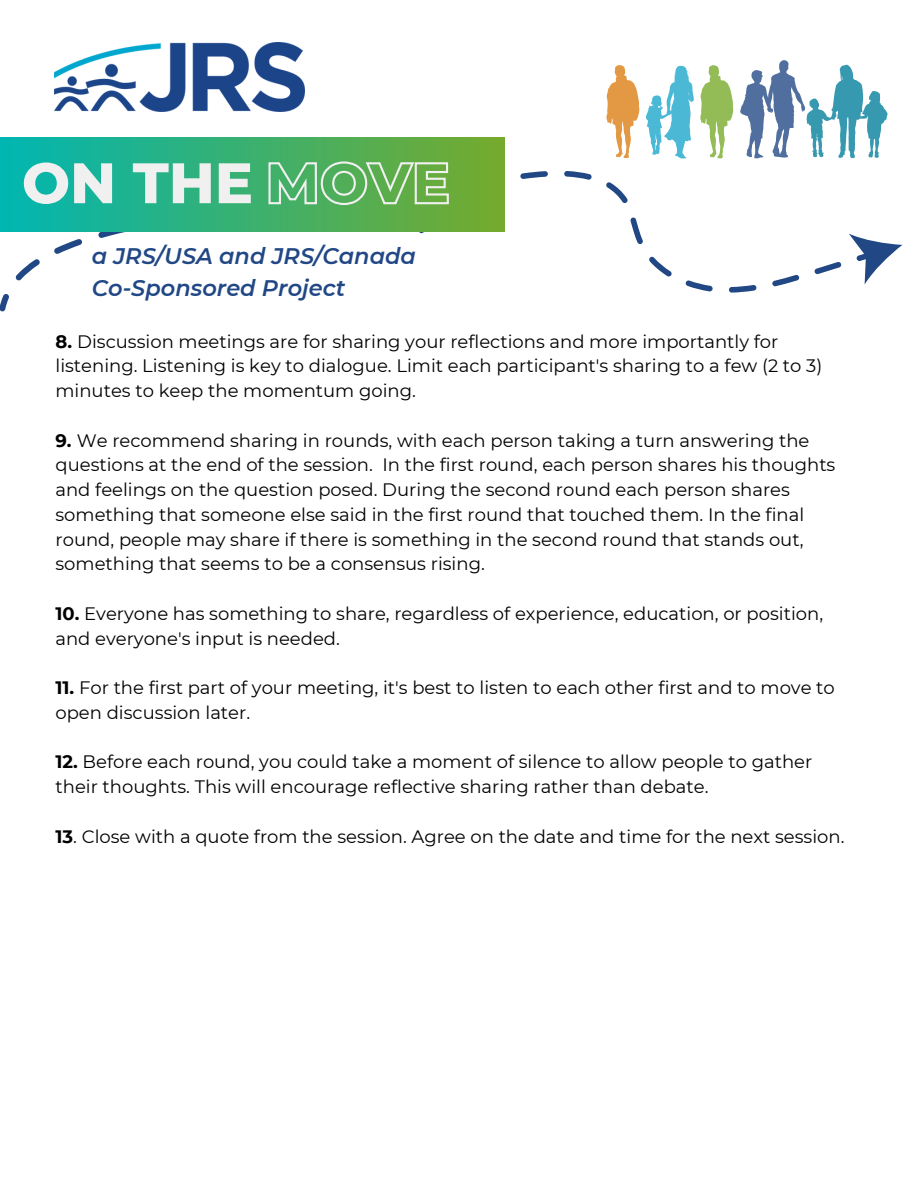
<style>
.page{position:relative;width:918px;height:1188px;background:#fff}
.page>*{position:absolute;margin:0;border:0;box-sizing:border-box;transform-origin:0 0}
.t1{font:800 57px "Montserrat";color:#f0f0f0}
.t2{font:italic 600 22.5px/31.5px "Montserrat";color:#214885}
.t3{font:18px/24.8px "Montserrat";color:#000}
.s1{color:rgb(0 0 0/0)}
.s2{font-weight:700}
</style>
<div class="page">
<svg style="left:520px;top:171px;width:321px;height:121px"></svg>
<svg style="left:849px;top:234px;width:53px;height:51px"></svg>
<div style="left:0;top:138px;width:505px;height:94px;background:linear-gradient(to right,#00b6b2,#76aa2c)"></div>
<svg style="left:0;top:221px;width:174px;height:91px"></svg>
<svg style="left:646px;top:66px;width:47px;height:92px"></svg>
<svg style="left:700px;top:65px;width:33px;height:93px"></svg>
<svg style="left:740px;top:60px;width:148px;height:98px"></svg>
<svg style="left:606px;top:65px;width:33px;height:93px"></svg>
<img style="left:55px;top:43px;width:250px;height:69px">
<svg style="left:267px;top:160px;width:183px;height:46px;background:#76bc75"></svg>
<p class="t1" style="left:22px;top:148px;width:430px">ON THE <span class="s1">MOVE</span></p>
<p class="t2" style="left:92px;top:241px;width:326px">a JRS/USA and JRS/Canada<br>Co-Sponsored Project</p>
<p class="t3" style="left:56px;top:329px;width:768px"><span class="s2">8.</span> Discussion meetings are for sharing your reflections and more importantly for listening. Listening is key to dialogue. Limit each participant's sharing to a few (2 to 3) minutes to keep the momentum going.</p>
<p class="t3" style="left:56px;top:428px;width:781px"><span class="s2">9.</span> We recommend sharing in rounds, with each person taking a turn answering the questions at the end of the session. In the first round, each person shares his thoughts and feelings on the question posed. During the second round each person shares something that someone else said in the first round that touched them. In the final round, people may share if there is something in the second round that stands out, something that seems to be a consensus rising.</p>
<h1 class="t3" style="left:56px;top:601px;width:769px"><span class="s2">10.</span> Everyone has something to share, regardless of experience, education, or position, and everyone's input is needed.</h1>
<h1 class="t3" style="left:56px;top:675px;width:781px"><span class="s2">11.</span> For the first part of your meeting, it's best to listen to each other first and to move to open discussion later.</h1>
<p class="t3" style="left:56px;top:750px;width:758px"><span class="s2">12.</span> Before each round, you could take a moment of silence to allow people to gather their thoughts. This will encourage reflective sharing rather than debate.</p>
<p class="t3" style="left:56px;top:824px;width:791px"><span class="s2">13</span>. Close with a quote from the session. Agree on the date and time for the next session.</p>
</div>
